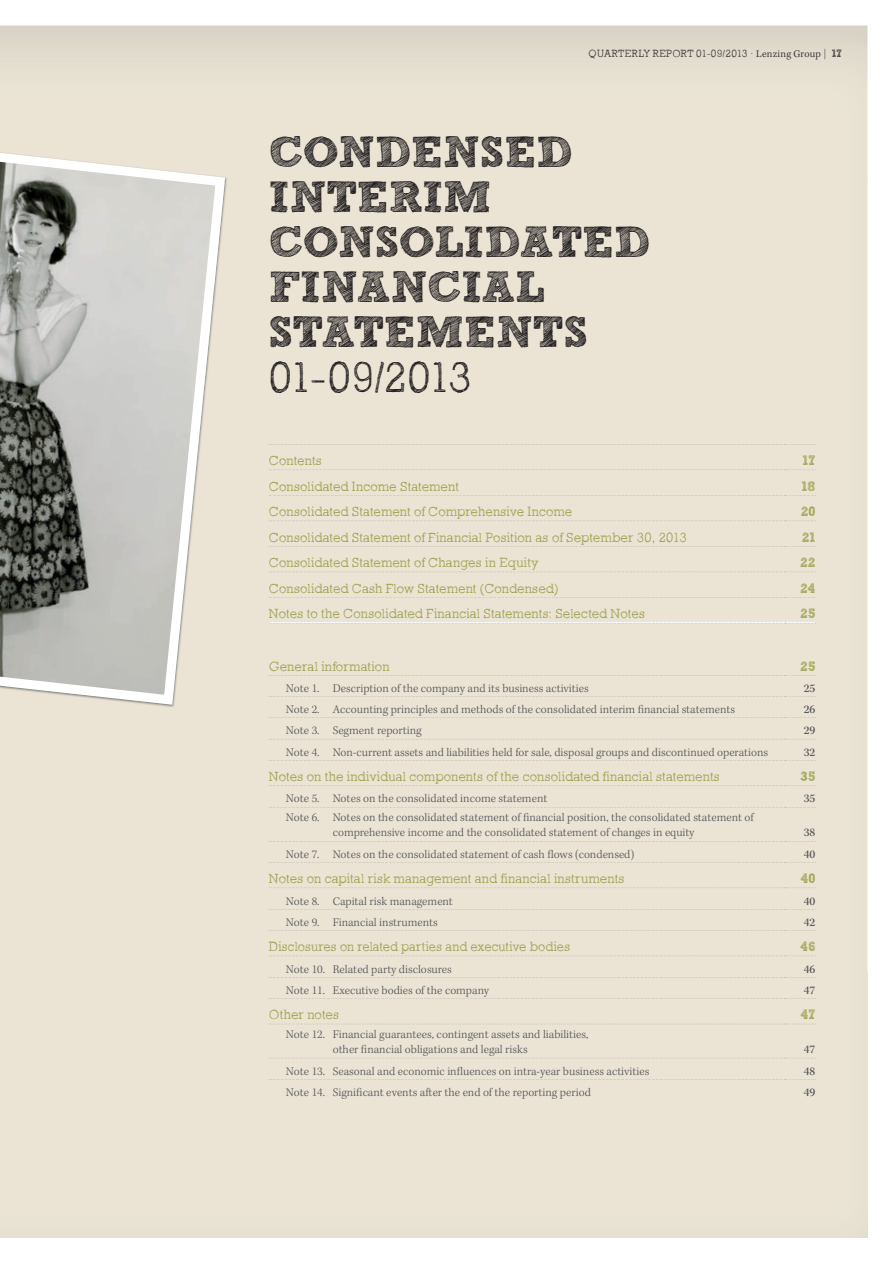
<style>
.page{position:relative;width:893px;height:1263px;background:#fff}
.page>*{position:absolute;margin:0;border:0;box-sizing:border-box;transform-origin:0 0}
.t1{font:700 43.5px/45px "Sketch Block";letter-spacing:-.01em;color:#231f20}
.t2{font:300 43.5px "Sketch Block";letter-spacing:-.055em;color:#231f20}
.t3{font:300 13.5px "Sketch Block";letter-spacing:.005em;color:#919a3c}
.t4{font:700 13.5px "Sketch Block";letter-spacing:.025em;color:#919a3c}
.t5{font:300 12px/15px "Kepler Std";color:#57585a}
.t6{font:500 12px "Kepler Std";color:#57585a}
.t7{font:300 10.5px "Sketch Block";letter-spacing:.035em;color:#231f20}
.s1{font-family:"Kepler Std"}
.s2{font-family:"Helvetica Neue LT Std";font-weight:100}
.s3{font-weight:700}
</style>
<div class="page">
<svg style="left:269px;top:470px;width:546px;height:1px"></svg>
<svg style="left:269px;top:495px;width:546px;height:1px"></svg>
<svg style="left:269px;top:521px;width:546px;height:1px"></svg>
<svg style="left:269px;top:546px;width:546px;height:1px"></svg>
<svg style="left:269px;top:572px;width:546px;height:1px"></svg>
<svg style="left:269px;top:597px;width:546px;height:1px"></svg>
<svg style="left:269px;top:444px;width:546px;height:1px"></svg>
<svg style="left:269px;top:623px;width:546px;height:1px"></svg>
<svg style="left:269px;top:675px;width:546px;height:1px"></svg>
<svg style="left:269px;top:696px;width:546px;height:1px"></svg>
<svg style="left:269px;top:718px;width:546px;height:1px"></svg>
<svg style="left:269px;top:739px;width:546px;height:1px"></svg>
<svg style="left:269px;top:760px;width:546px;height:1px"></svg>
<svg style="left:269px;top:786px;width:546px;height:1px"></svg>
<svg style="left:269px;top:807px;width:546px;height:1px"></svg>
<svg style="left:269px;top:841px;width:546px;height:1px"></svg>
<svg style="left:269px;top:862px;width:546px;height:1px"></svg>
<svg style="left:269px;top:888px;width:546px;height:1px"></svg>
<svg style="left:269px;top:909px;width:546px;height:1px"></svg>
<svg style="left:269px;top:930px;width:546px;height:1px"></svg>
<svg style="left:269px;top:956px;width:546px;height:1px"></svg>
<svg style="left:269px;top:977px;width:546px;height:1px"></svg>
<svg style="left:269px;top:998px;width:546px;height:1px"></svg>
<svg style="left:269px;top:1024px;width:546px;height:1px"></svg>
<svg style="left:269px;top:1058px;width:546px;height:1px"></svg>
<svg style="left:269px;top:1079px;width:546px;height:1px"></svg>
<svg style="left:0;top:134px;width:225px;height:571px;background:#bcbbb6"></svg>
<p class="t7" style="left:589px;top:48px;width:255px">QUARTERLY REPORT 01- 09/2013 <sup>.</sup> <span class="s1">Lenzing Group</span> <span class="s2">|</span> <span class="s3">17</span></p>
<h1 class="t1" style="left:269px;top:129px;width:383px">CONDENSED<br>INTERIM<br>CONSOLIDATED<br>FINANCIAL<br>STATEMENTS</h1>
<h1 class="t2" style="left:269px;top:351px;width:204px">01-09/2013</h1>
<p class="t3" style="left:269px;top:453px;width:55px">Contents</p>
<p class="t4" style="left:802px;top:452px;width:14px">17</p>
<p class="t3" style="left:269px;top:478px;width:192px">Consolidated Income Statement</p>
<p class="t4" style="left:801px;top:478px;width:15px">18</p>
<p class="t3" style="left:269px;top:504px;width:305px">Consolidated Statement of Comprehensive Income</p>
<p class="t4" style="left:801px;top:503px;width:16px">20</p>
<p class="t3" style="left:269px;top:529px;width:419px">Consolidated Statement of Financial Position as of September 30, 2013</p>
<p class="t4" style="left:802px;top:529px;width:15px">21</p>
<p class="t3" style="left:269px;top:555px;width:271px">Consolidated Statement of Changes in Equity</p>
<p class="t4" style="left:800px;top:554px;width:17px">22</p>
<p class="t3" style="left:269px;top:580px;width:291px">Consolidated Cash Flow Statement (Condensed)</p>
<p class="t4" style="left:800px;top:580px;width:17px">24</p>
<p class="t3" style="left:269px;top:606px;width:378px">Notes to the Consolidated Financial Statements: Selected Notes</p>
<p class="t4" style="left:800px;top:605px;width:17px">25</p>
<p class="t3" style="left:269px;top:658px;width:122px">General information</p>
<p class="t4" style="left:800px;top:658px;width:17px">25</p>
<p class="t5" style="left:286px;top:681px;width:304px">Note 1. Description of the company and its business activities</p>
<p class="t6" style="left:804px;top:681px;width:13px">25</p>
<p class="t5" style="left:286px;top:702px;width:451px">Note 2. Accounting principles and methods of the consolidated interim financial statements</p>
<p class="t6" style="left:804px;top:703px;width:13px">26</p>
<p class="t5" style="left:286px;top:724px;width:137px">Note 3. Segment reporting</p>
<p class="t6" style="left:804px;top:724px;width:13px">29</p>
<p class="t5" style="left:286px;top:745px;width:484px">Note 4. Non-current assets and liabilities held for sale, disposal groups and discontinued operations</p>
<p class="t6" style="left:804px;top:745px;width:13px">32</p>
<p class="t3" style="left:269px;top:769px;width:452px">Notes on the individual components of the consolidated financial statements</p>
<p class="t4" style="left:800px;top:768px;width:16px">35</p>
<p class="t5" style="left:286px;top:792px;width:263px">Note 5. Notes on the consolidated income statement</p>
<p class="t6" style="left:804px;top:792px;width:13px">35</p>
<p class="t5" style="left:333px;top:811px;width:422px;text-indent:-47px">Note 6. Notes on the consolidated statement of financial position, the consolidated statement of comprehensive income and the consolidated statement of changes in equity</p>
<p class="t6" style="left:804px;top:826px;width:13px">38</p>
<p class="t5" style="left:286px;top:847px;width:350px">Note 7. Notes on the consolidated statement of cash flows (condensed)</p>
<p class="t6" style="left:804px;top:847px;width:13px">40</p>
<p class="t3" style="left:269px;top:871px;width:357px">Notes on capital risk management and financial instruments</p>
<p class="t4" style="left:800px;top:870px;width:16px">40</p>
<p class="t5" style="left:286px;top:894px;width:168px">Note 8. Capital risk management</p>
<p class="t6" style="left:804px;top:894px;width:13px">40</p>
<p class="t5" style="left:286px;top:915px;width:153px">Note 9. Financial instruments</p>
<p class="t6" style="left:804px;top:915px;width:13px">42</p>
<p class="t3" style="left:269px;top:939px;width:303px">Disclosures on related parties and executive bodies</p>
<p class="t4" style="left:800px;top:938px;width:17px">46</p>
<p class="t5" style="left:286px;top:962px;width:167px">Note 10. Related party disclosures</p>
<p class="t6" style="left:804px;top:962px;width:13px">46</p>
<p class="t5" style="left:286px;top:983px;width:205px">Note 11. Executive bodies of the company</p>
<p class="t6" style="left:804px;top:983px;width:13px">47</p>
<p class="t3" style="left:269px;top:1007px;width:72px">Other notes</p>
<p class="t4" style="left:800px;top:1006px;width:16px">47</p>
<p class="t5" style="left:333px;top:1027px;width:257px;text-indent:-47px">Note 12. Financial guarantees, contingent assets and liabilities, other financial obligations and legal risks</p>
<p class="t6" style="left:804px;top:1043px;width:13px">47</p>
<p class="t5" style="left:286px;top:1064px;width:365px">Note 13. Seasonal and economic influences on intra-year business activities</p>
<p class="t6" style="left:804px;top:1064px;width:13px">48</p>
<p class="t5" style="left:286px;top:1085px;width:306px">Note 14. Significant events after the end of the reporting period</p>
<p class="t6" style="left:804px;top:1085px;width:13px">49</p>
</div>
